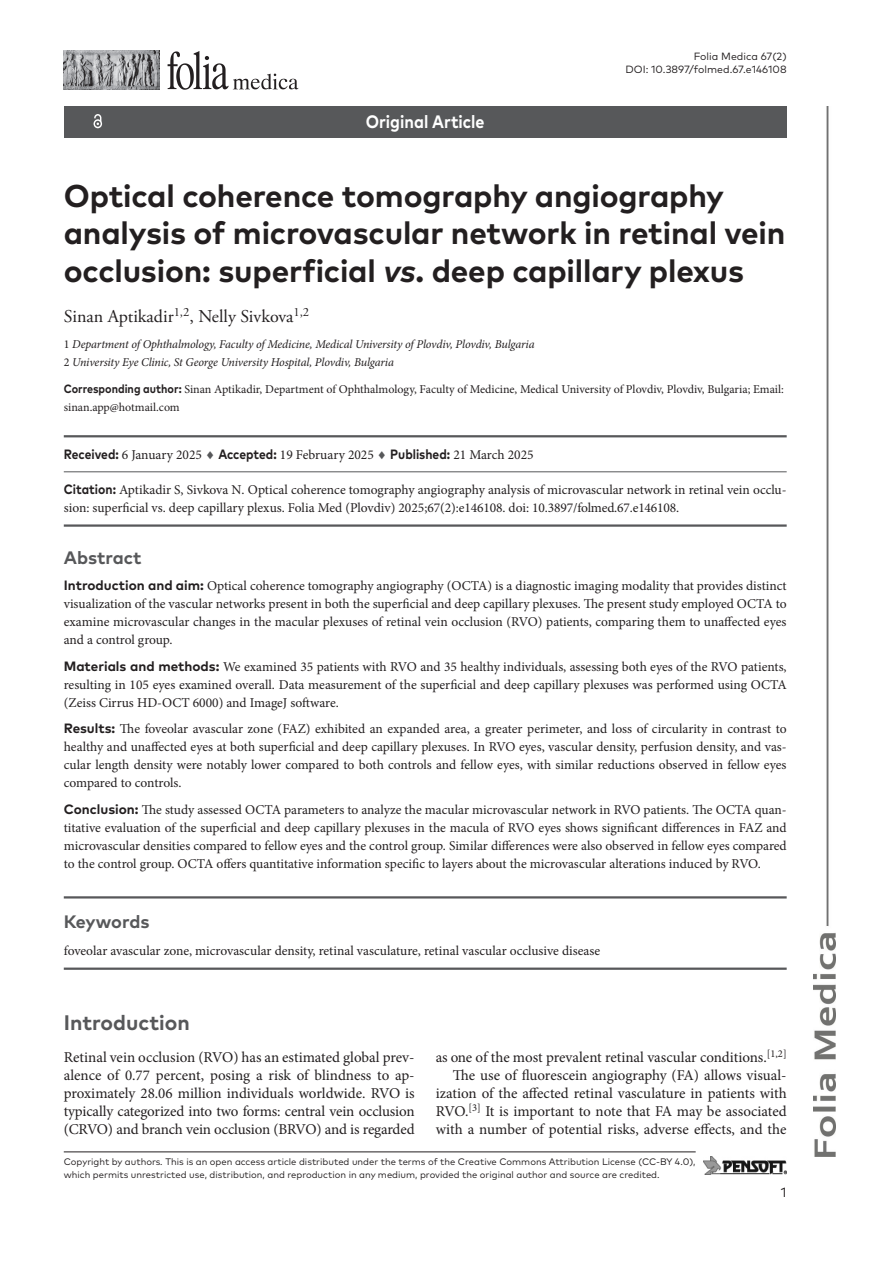
<style>
.page{position:relative;width:893px;height:1263px;background:#fff}
.page>*{position:absolute;margin:0;border:0;box-sizing:border-box;transform-origin:0 0}
._1F_-_Article_Title{font:700 31.5px/37.8px "FF Mark Pro";letter-spacing:-.005em;color:#231f20}
.H_-_1_level{font:700 21px "FF Mark Pro";color:#57585a}
._1F_-_Authors{font:18px "Adobe Garamond Pro";color:#231f20}
.t1{font:700 18px "FF Mark Pro";color:#fff;scale:.9 1}
._1F_-_Abstract{font:700 18px "FF Mark Pro";color:#57585a}
._1F_-_Keywords{font:700 18px "FF Mark Pro";letter-spacing:-.01em;color:#57585a}
.Body_text_-_no_indent{font:15px/18px "Minion Pro";letter-spacing:-.01em;color:#231f20;text-align:justify}
.Body_text{font:15px/18px "Minion Pro";color:#231f20;text-align:justify}
._1F_-_Abstract-2{font:13.5px/18px "Minion Pro";color:#231f20;text-align:justify}
._1F_-_Citation{font:13.5px/18px "Minion Pro";letter-spacing:-.005em;color:#231f20}
._1F_-_Keywords-2{font:13.5px "Minion Pro";color:#231f20}
._1F_-_Dates{font:13.5px "Minion Pro";color:#231f20}
.t2{font:13.5px "FF Mark Pro";color:#231f20}
._1F_-_Affiliations{font:italic 12px "Minion Pro";letter-spacing:-.015em;color:#231f20}
._1F_-_Corr_author{font:12px/18px "Minion Pro";color:#231f20}
.F1_-_Master_Header_1st_page{font:10.5px "FF Mark Pro";color:#231f20}
.t3{font:9.45px/12.6px "FF Mark Pro";color:#231f20}
.s1{font-style:italic}
.s2{font-style:normal}
.s3{font-family:"FF Mark Pro";font-weight:700}
.s4{color:#57585a}
</style>
<div class="page">
<img style="left:813px;top:106px;width:22px;height:1051px">
<img style="left:64px;top:51px;width:96px;height:38px">
<svg style="left:168px;top:51px;width:130px;height:39px"></svg>
<hr style="left:64px;top:1151px;width:632px;height:1px;background:#231f20">
<img style="left:703px;top:1157px;width:84px;height:17px">
<div style="left:64px;top:106px;width:723px;height:32px;background:#57585a"></div>
<svg style="left:94px;top:114px;width:8px;height:14px"></svg>
<hr style="left:64px;top:435px;width:723px;height:2px;background:#57585a">
<hr style="left:64px;top:471px;width:723px;height:1px;background:#57585a">
<hr style="left:64px;top:524px;width:723px;height:3px;background:#57585a">
<hr style="left:64px;top:896px;width:723px;height:2px;background:#57585a">
<hr style="left:64px;top:967px;width:723px;height:3px;background:#57585a">
<p class="t1" style="left:366px;top:108px;width:134px">Original Article</p>
<p class="F1_-_Master_Header_1st_page" style="left:694px;top:48px;width:94px">Folia Medica 67(2)</p>
<p class="F1_-_Master_Header_1st_page" style="left:625px;top:61px;width:163px">DOI: 10.3897/folmed.67.e146108</p>
<p class="_1F_-_Article_Title" style="left:64px;top:174px;width:723px">Optical coherence tomography angiography analysis of microvascular network in retinal vein occlusion: superficial <span class="s1">vs</span>. deep capillary plexus</p>
<p class="_1F_-_Authors" style="left:64px;top:305px;width:247px">Sinan Aptikadir<sup>1,2</sup>, Nelly Sivkova<sup>1,2</sup></p>
<p class="_1F_-_Affiliations" style="left:64px;top:336px;width:472px"><span class="s2">1</span> Department of Ophthalmology, Faculty of Medicine, Medical University of Plovdiv, Plovdiv, Bulgaria</p>
<p class="_1F_-_Affiliations" style="left:64px;top:354px;width:332px"><span class="s2">2</span> University Eye Clinic, St George University Hospital, Plovdiv, Bulgaria</p>
<p class="_1F_-_Corr_author" style="left:64px;top:380px;width:722px"><span class="s3">Corresponding author:</span> Sinan Aptikadir, Department of Ophthalmology, Faculty of Medicine, Medical University of Plovdiv, Plovdiv, Bulgaria; Email: sinan.app@hotmail.com</p>
<p class="_1F_-_Dates" style="left:64px;top:445px;width:471px"><span class="s3">Received:</span> 6 January 2025 <span class="s4">♦</span> <span class="s3">Accepted:</span> 19 February 2025 <span class="s4">♦</span> <span class="s3">Published:</span> 21 March 2025</p>
<p class="_1F_-_Citation" style="left:64px;top:480px;width:724px"><span class="s3">Citation:</span> Aptikadir S, Sivkova N. Optical coherence tomography angiography analysis of microvascular network in retinal vein occlu&shy;sion: superficial vs. deep capillary plexus. Folia Med (Plovdiv) 2025;67(2):е146108. doi: 10.3897/folmed.67.e146108.</p>
<p class="_1F_-_Abstract" style="left:64px;top:544px;width:79px">Abstract</p>
<p class="_1F_-_Abstract-2" style="left:64px;top:577px;width:724px"><span class="s3">Introduction and aim:</span> Optical coherence tomography angiography (OCTA) is a diagnostic imaging modality that provides distinct visualization of the vascular networks present in both the superficial and deep capillary plexuses. The present study employed OCTA to examine microvascular changes in the macular plexuses of retinal vein occlusion (RVO) patients, comparing them to unaffected eyes and a control group.</p>
<p class="_1F_-_Abstract-2" style="left:64px;top:657px;width:724px"><span class="s3">Materials and methods:</span> We examined 35 patients with RVO and 35 healthy individuals, assessing both eyes of the RVO patients, resulting in 105 eyes examined overall. Data measurement of the superficial and deep capillary plexuses was performed using OCTA (Zeiss Cirrus HD-OCT 6000) and ImageJ software.</p>
<p class="_1F_-_Abstract-2" style="left:64px;top:720px;width:724px"><span class="s3">Results:</span> The foveolar avascular zone (FAZ) exhibited an expanded area, a greater perimeter, and loss of circularity in contrast to healthy and unaffected eyes at both superficial and deep capillary plexuses. In RVO eyes, vascular density, perfusion density, and vas&shy;cular length density were notably lower compared to both controls and fellow eyes, with similar reductions observed in fellow eyes compared to controls.</p>
<p class="_1F_-_Abstract-2" style="left:64px;top:800px;width:724px"><span class="s3">Conclusion:</span> The study assessed OCTA parameters to analyze the macular microvascular network in RVO patients. The OCTA quan&shy;titative evaluation of the superficial and deep capillary plexuses in the macula of RVO eyes shows significant differences in FAZ and microvascular densities compared to fellow eyes and the control group. Similar differences were also observed in fellow eyes compared to the control group. OCTA offers quantitative information specific to layers about the microvascular alterations induced by RVO.</p>
<p class="_1F_-_Keywords" style="left:64px;top:908px;width:87px">Keywords</p>
<p class="_1F_-_Keywords-2" style="left:64px;top:941px;width:538px">foveolar avascular zone, microvascular density, retinal vasculature, retinal vascular occlusive disease</p>
<p class="H_-_1_level" style="left:64px;top:1006px;width:128px">Introduction</p>
<p class="Body_text_-_no_indent" style="left:64px;top:1048px;width:352px">Retinal vein occlusion (RVO) has an estimated global prev&shy;alence of 0.77 percent, posing a risk of blindness to ap&shy;proximately 28.06 million individuals worldwide. RVO is typically categorized into two forms: central vein occlusion (CRVO) and branch vein occlusion (BRVO) and is regarded</p>
<p class="Body_text_-_no_indent" style="left:436px;top:1048px;width:352px">as one of the most prevalent retinal vascular conditions.<sup>[1,2]</sup></p>
<p class="Body_text" style="left:436px;top:1066px;width:352px;text-indent:17px">The use of fluorescein angiography (FA) allows visual&shy;ization of the affected retinal vasculature in patients with RVO.<sup>[3]</sup> It is important to note that FA may be associated with a number of potential risks, adverse effects, and the</p>
<p class="t3" style="left:64px;top:1154px;width:633px">Copyright by authors<span class="s1">.</span> This is an open access article distributed under the terms of the Creative Commons Attribution License (CC-BY 4.0), which permits unrestricted use, distribution, and reproduction in any medium, provided the original author and source are credited.</p>
<p class="t2" style="left:781px;top:1182px;width:7px">1</p>
</div>
